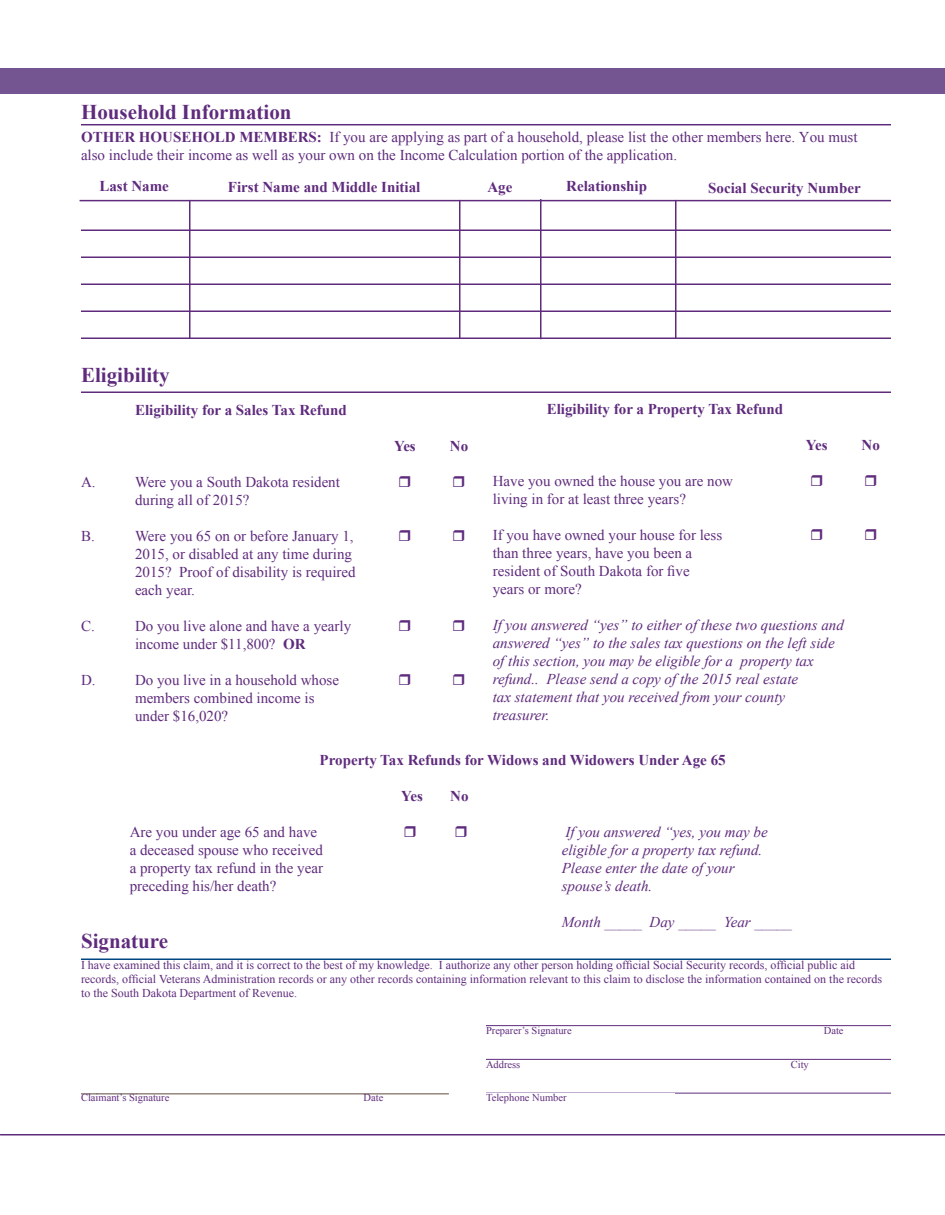
<style>
.page{position:relative;width:945px;height:1215px;background:#fff}
.page>*{position:absolute;margin:0;border:0;box-sizing:border-box;transform-origin:0 0}
.t1{font:700 21px "Times New Roman";color:#5f2b7d}
.t2{font:15px/18px "Times New Roman";color:#5f2b7d}
.t3{font:italic 15px "Times New Roman";color:#5f2b7d}
.t4{font:700 15px "Times New Roman";color:#5f2b7d}
.t5{font:12px/14.4px "Times New Roman";color:#5f2b7d}
.t6{font:10.5px "Times New Roman";color:#5f2b7d}
.s1{font-weight:700}
</style>
<div class="page">
<div style="left:0;top:68px;width:945px;height:26px;background:#755492"></div>
<hr style="left:0;top:1134px;width:945px;height:2px;background:#5f2b7d">
<hr style="left:81px;top:124px;width:810px;height:1px;background:#5f2b7d">
<hr style="left:81px;top:392px;width:810px;height:1px;background:#5f2b7d">
<hr style="left:81px;top:230px;width:810px;height:1px;background:#5f2b7d">
<hr style="left:81px;top:256px;width:810px;height:2px;background:#5f2b7d">
<hr style="left:81px;top:284px;width:810px;height:1px;background:#5f2b7d">
<hr style="left:81px;top:310px;width:810px;height:2px;background:#5f2b7d">
<hr style="left:81px;top:338px;width:810px;height:1px;background:#5f2b7d">
<hr style="left:675px;top:200px;width:1px;height:138px;background:#5f2b7d">
<hr style="left:540px;top:199px;width:2px;height:140px;background:#5f2b7d">
<hr style="left:459px;top:200px;width:1px;height:138px;background:#5f2b7d">
<hr style="left:189px;top:200px;width:1px;height:138px;background:#5f2b7d">
<hr style="left:81px;top:958px;width:810px;height:2px;background:#004684">
<hr style="left:486px;top:1025px;width:405px;height:1px;background:#5f2b7d">
<hr style="left:486px;top:1059px;width:405px;height:1px;background:#5f2b7d">
<hr style="left:486px;top:1093px;width:405px;height:1px;background:#5f2b7d">
<hr style="left:81px;top:1094px;width:368px;height:1px;background:#5f4c3b">
<hr style="left:80px;top:200px;width:811px;height:1px;background:#5f2b7d">
<p class="t1" style="left:81px;top:97px;width:212px">Household Information</p>
<p class="t2" style="left:81px;top:127px;width:778px"><span class="s1">OTHER HOUSEHOLD MEMBERS:</span> If you are applying as part of a household, please list the other members here. You must also include their income as well as your own on the Income Calculation portion of the application.</p>
<p class="t4" style="left:99px;top:175px;width:71px">Last Name</p>
<p class="t4" style="left:228px;top:176px;width:194px">First Name and Middle Initial</p>
<p class="t4" style="left:487px;top:177px;width:26px">Age</p>
<p class="t4" style="left:566px;top:176px;width:82px">Relationship</p>
<p class="t4" style="left:708px;top:178px;width:154px">Social Security Number</p>
<p class="t1" style="left:81px;top:361px;width:90px">Eligibility</p>
<p class="t4" style="left:135px;top:400px;width:213px">Eligibility for a Sales Tax Refund</p>
<p class="t4" style="left:394px;top:436px;width:23px">Yes</p>
<p class="t4" style="left:450px;top:436px;width:20px">No</p>
<p class="t4" style="left:547px;top:398px;width:238px">Eligibility for a Property Tax Refund</p>
<p class="t4" style="left:806px;top:434px;width:23px">Yes</p>
<p class="t4" style="left:862px;top:434px;width:20px">No</p>
<p class="t2" style="left:493px;top:471px;width:242px">Have you owned the house you are now</p>
<p class="t2" style="left:493px;top:489px;width:195px">living in for at least three years?</p>
<p class="t2" style="left:493px;top:525px;width:231px">If you have owned your house for less</p>
<p class="t2" style="left:493px;top:543px;width:201px">than three years, have you been a</p>
<p class="t2" style="left:493px;top:561px;width:199px">resident of South Dakota for five</p>
<p class="t2" style="left:493px;top:579px;width:91px">years or more?</p>
<p class="t3" style="left:493px;top:614px;width:353px">If you answered “yes” to either of these two questions and</p>
<p class="t3" style="left:493px;top:632px;width:343px">answered “yes” to the sales tax questions on the left side</p>
<p class="t3" style="left:493px;top:650px;width:323px">of this section, you may be eligible for a property tax</p>
<p class="t3" style="left:493px;top:668px;width:307px">refund.. Please send a copy of the 2015 real estate</p>
<p class="t3" style="left:493px;top:686px;width:294px">tax statement that you received from your county</p>
<p class="t3" style="left:493px;top:704px;width:58px">treasurer.</p>
<p class="t4" style="left:320px;top:750px;width:408px">Property Tax Refunds for Widows and Widowers Under Age 65</p>
<p class="t4" style="left:401px;top:786px;width:23px">Yes</p>
<p class="t4" style="left:450px;top:786px;width:20px">No</p>
<p class="t2" style="left:81px;top:473px;width:16px">A.</p>
<p class="t2" style="left:135px;top:473px;width:207px">Were you a South Dakota resident</p>
<p class="t2" style="left:135px;top:491px;width:116px">during all of 2015?</p>
<p class="t2" style="left:81px;top:527px;width:15px">B.</p>
<p class="t2" style="left:135px;top:527px;width:220px">Were you 65 on or before January 1,</p>
<p class="t2" style="left:135px;top:545px;width:219px">2015, or disabled at any time during</p>
<p class="t2" style="left:135px;top:563px;width:222px">2015? Proof of disability is required</p>
<p class="t2" style="left:135px;top:581px;width:61px">each year.</p>
<p class="t2" style="left:81px;top:617px;width:15px">C.</p>
<p class="t2" style="left:135px;top:617px;width:218px">Do you live alone and have a yearly</p>
<p class="t2" style="left:135px;top:635px;width:172px">income under $11,800? <span class="s1">OR</span></p>
<p class="t2" style="left:81px;top:671px;width:16px">D.</p>
<p class="t2" style="left:135px;top:671px;width:206px">Do you live in a household whose</p>
<p class="t2" style="left:135px;top:689px;width:181px">members combined income is</p>
<p class="t2" style="left:135px;top:707px;width:95px">under $16,020?</p>
<p class="t2" style="left:130px;top:823px;width:189px">Are you under age 65 and have</p>
<p class="t3" style="left:565px;top:822px;width:204px">If you answered “yes, you may be</p>
<p class="t2" style="left:130px;top:841px;width:195px">a deceased spouse who received</p>
<p class="t3" style="left:562px;top:840px;width:202px">eligible for a property tax refund.</p>
<p class="t2" style="left:130px;top:859px;width:195px">a property tax refund in the year</p>
<p class="t3" style="left:562px;top:858px;width:174px">Please enter the date of your</p>
<p class="t2" style="left:130px;top:877px;width:148px">preceding his/her death?</p>
<p class="t3" style="left:562px;top:876px;width:92px">spouse’s death.</p>
<p class="t3" style="left:562px;top:912px;width:232px">Month _____ Day _____ Year _____</p>
<p class="t1" style="left:81px;top:926px;width:89px">Signature</p>
<p class="t5" style="left:81px;top:957px;width:803px">I have examined this claim, and it is correct to the best of my knowledge. I authorize any other person holding official Social Security records, official public aid records, official Veterans Administration records or any other records containing information relevant to this claim to disclose the information contained on the records to the South Dakota Department of Revenue.</p>
<p class="t6" style="left:486px;top:1024px;width:87px">Preparer’s Signature</p>
<p class="t6" style="left:824px;top:1024px;width:21px">Date</p>
<p class="t6" style="left:486px;top:1057px;width:36px">Address</p>
<p class="t6" style="left:791px;top:1057px;width:20px">City</p>
<p class="t6" style="left:81px;top:1090px;width:90px">Claimant’s Signature</p>
<p class="t6" style="left:364px;top:1090px;width:21px">Date</p>
<p class="t6" style="left:486px;top:1090px;width:82px">Telephone Number</p>
</div>
